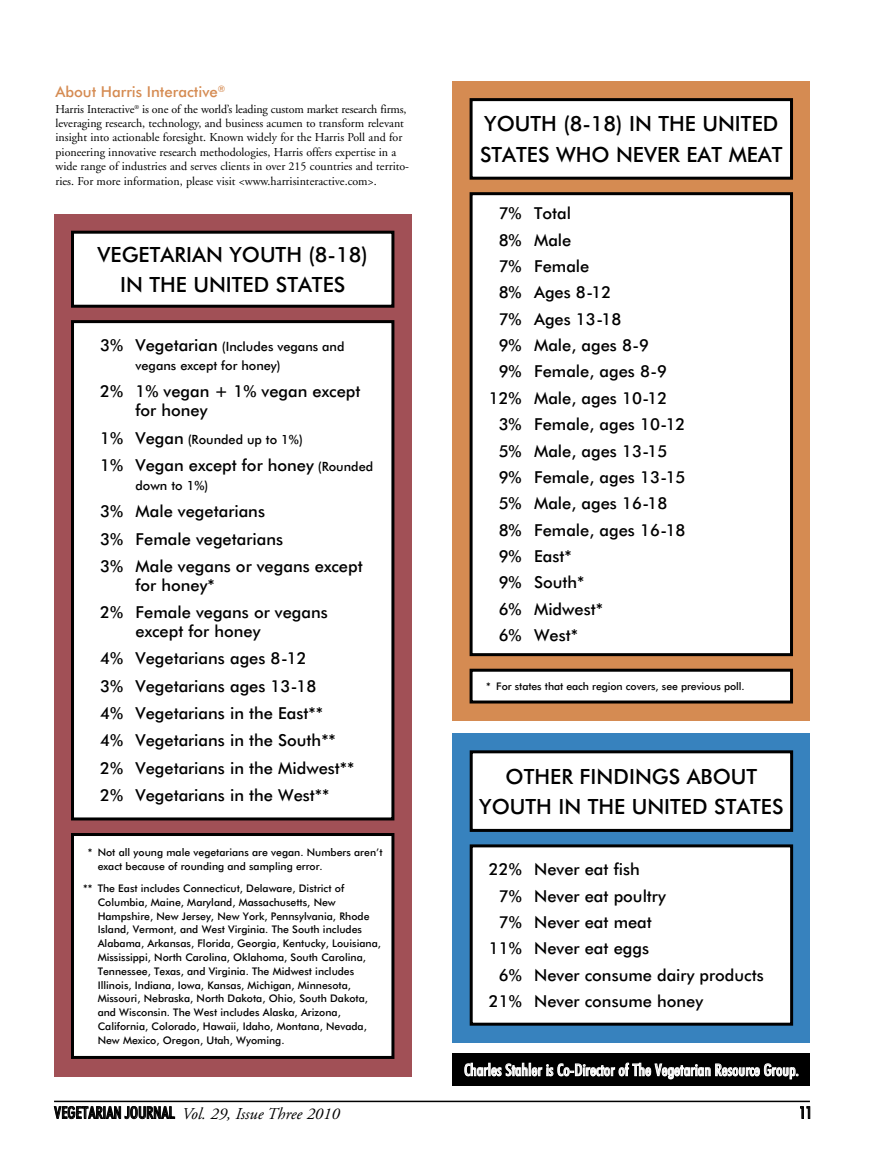
<style>
.page{position:relative;width:891px;height:1175px;background:#fff}
.page>*{position:absolute;margin:0;border:0;box-sizing:border-box;transform-origin:0 0}
.t1{font:21px/30.2px "Futuri Regular SWFTE";color:#000;text-align:center}
.t2{font:16.5px/27.5px "Futuri Regular SWFTE";color:#000}
.t3{font:16.5px "Futuri Condensed Regular SWFTE";letter-spacing:.005em;color:#fff}
.t4{font:italic 16.5px "Adobe Garamond";color:#000}
.t5{font:16.5px "Futuri Condensed Regular SWFTE";color:#000}
.t6{font:15px "Futuri Regular SWFTE";color:#d58b52}
.t7{font:12.75px/18.8px "Futuri Regular SWFTE";color:#000}
.t8{font:12px/14.4px "Adobe Garamond";color:#000}
.t9{font:10.5px/13.8px "Futuri Regular SWFTE";color:#000}
.s1{font-size:16.5px}
.s2{font-size:12.75px}
.s3{font-family:"Futuri Condensed Regular SWFTE";font-style:normal}
</style>
<div class="page">
<hr style="left:54px;top:1100px;width:756px;height:2px;background:#000">
<div style="left:453px;top:81px;width:357px;height:639px;background:#d58b52"></div>
<div style="left:471px;top:100px;width:321px;height:78px;background:#fff"></div>
<div style="left:470px;top:98px;width:323px;height:82px;border:3px solid #000"></div>
<div style="left:471px;top:194px;width:321px;height:460px;background:#fff"></div>
<div style="left:470px;top:192px;width:323px;height:464px;border:3px solid #000"></div>
<div style="left:54px;top:214px;width:357px;height:862px;background:#a15056"></div>
<div style="left:73px;top:232px;width:320px;height:74px;background:#fff"></div>
<div style="left:71px;top:231px;width:323px;height:77px;border:3px solid #000"></div>
<div style="left:73px;top:321px;width:320px;height:498px;background:#fff"></div>
<div style="left:71px;top:320px;width:323px;height:500px;border:3px solid #000"></div>
<div style="left:72px;top:834px;width:321px;height:223px;background:#fff"></div>
<div style="left:71px;top:833px;width:323px;height:226px;border:3px solid #000"></div>
<div style="left:471px;top:670px;width:321px;height:32px;background:#fff"></div>
<div style="left:470px;top:668px;width:323px;height:35px;border:3px solid #000"></div>
<div style="left:453px;top:733px;width:357px;height:309px;background:#3782be"></div>
<div style="left:471px;top:752px;width:321px;height:78px;background:#fff"></div>
<div style="left:470px;top:750px;width:323px;height:82px;border:3px solid #000"></div>
<div style="left:471px;top:846px;width:321px;height:178px;background:#fff"></div>
<div style="left:470px;top:844px;width:323px;height:181px;border:3px solid #000"></div>
<div style="left:452px;top:1053px;width:358px;height:33px;background:#000"></div>
<h3 class="t6" style="left:56px;top:82px;width:171px">About Harris Interactive<sup>®</sup></h3>
<p class="t8" style="left:56px;top:103px;width:355px">Harris Interactive<sup>®</sup> is one of the world’s leading custom market research firms, leveraging research, technology, and business acumen to transform relevant insight into actionable foresight. Known widely for the Harris Poll and for pioneering innovative research methodologies, Harris offers expertise in a wide range of industries and serves clients in over 215 countries and territo&shy;ries. For more information, please visit &lt;www.harrisinteractive.com&gt;.</p>
<h1 class="t1" style="left:98px;top:239px;width:272px">VEGETARIAN YOUTH (8-18)<br>IN THE UNITED STATES</h1>
<p class="t7" style="left:136px;top:337px;width:211px;text-indent:-35px"><span class="s1">3% Vegetarian</span> (Includes vegans and vegans except for honey)</p>
<h2 class="t2" style="left:136px;top:382px;width:227px;line-height:18.8px;text-indent:-35px">2% 1% vegan + 1% vegan except for honey</h2>
<p class="t7" style="left:100px;top:429px;width:204px"><span class="s1">1% Vegan</span> (Rounded up to 1%)</p>
<h2 class="t2" style="left:100px;top:451px;width:275px">1% Vegan except for honey <span class="s2">(Rounded</span></h2>
<p class="t7" style="left:136px;top:476px;width:74px">down to 1%)</p>
<h2 class="t2" style="left:100px;top:497px;width:264px">3% Male vegetarians<br>3% Female vegetarians<br>3% Male vegans or vegans except</h2>
<h2 class="t2" style="left:100px;top:571px;width:229px;text-indent:35px">for honey*<br>2% Female vegans or vegans</h2>
<h2 class="t2" style="left:100px;top:617px;width:256px;text-indent:35px">except for honey<br>4% Vegetarians ages 8-12<br>3% Vegetarians ages 13-18<br>4% Vegetarians in the East**<br>4% Vegetarians in the South**<br>2% Vegetarians in the Midwest**<br>2% Vegetarians in the West**</h2>
<p class="t9" style="left:98px;top:845px;width:286px;text-indent:-10px">* Not all young male vegetarians are vegan. Numbers aren’t exact because of rounding and sampling error.</p>
<p class="t9" style="left:98px;top:881px;width:285px;text-indent:-15px">** The East includes Connecticut, Delaware, District of Columbia, Maine, Maryland, Massachusetts, New Hampshire, New Jersey, New York, Pennsylvania, Rhode Island, Vermont, and West Virginia. The South includes Alabama, Arkansas, Florida, Georgia, Kentucky, Louisiana, Mississippi, North Carolina, Oklahoma, South Carolina, Tennessee, Texas, and Virginia. The Midwest includes Illinois, Indiana, Iowa, Kansas, Michigan, Minnesota, Missouri, Nebraska, North Dakota, Ohio, South Dakota, and Wisconsin. The West includes Alaska, Arizona, California, Colorado, Hawaii, Idaho, Montana, Nevada, New Mexico, Oregon, Utah, Wyoming.</p>
<h1 class="t1" style="left:480px;top:109px;width:304px;text-align:left">YOUTH (8-18) IN THE UNITED<br>STATES WHO NEVER EAT MEAT</h1>
<h2 class="t2" style="left:499px;top:200px;width:74px">7% Total</h2>
<h2 class="t2" style="left:499px;top:226px;width:74px">8% Male</h2>
<h2 class="t2" style="left:499px;top:252px;width:92px">7% Female</h2>
<h2 class="t2" style="left:499px;top:279px;width:114px">8% Ages 8-12</h2>
<h2 class="t2" style="left:499px;top:305px;width:124px">7% Ages 13-18</h2>
<h2 class="t2" style="left:499px;top:331px;width:152px">9% Male, ages 8-9</h2>
<h2 class="t2" style="left:499px;top:358px;width:170px">9% Female, ages 8-9</h2>
<h2 class="t2" style="left:489px;top:384px;width:180px">12% Male, ages 10-12</h2>
<h2 class="t2" style="left:499px;top:410px;width:188px">3% Female, ages 10-12</h2>
<h2 class="t2" style="left:499px;top:437px;width:170px">5% Male, ages 13-15</h2>
<h2 class="t2" style="left:499px;top:463px;width:188px">9% Female, ages 13-15</h2>
<h2 class="t2" style="left:499px;top:489px;width:170px">5% Male, ages 16-18</h2>
<h2 class="t2" style="left:499px;top:516px;width:188px">8% Female, ages 16-18</h2>
<h2 class="t2" style="left:499px;top:542px;width:75px">9% East*</h2>
<h2 class="t2" style="left:499px;top:568px;width:87px">9% South*</h2>
<h2 class="t2" style="left:499px;top:595px;width:106px">6% Midwest*</h2>
<h2 class="t2" style="left:499px;top:621px;width:81px">6% West*</h2>
<p class="t9" style="left:486px;top:679px;width:260px">* For states that each region covers, see previous poll.</p>
<h1 class="t1" style="left:479px;top:761px;width:306px">OTHER FINDINGS ABOUT<br>YOUTH IN THE UNITED STATES</h1>
<h2 class="t2" style="left:489px;top:855px;width:152px">22% Never eat fish</h2>
<h2 class="t2" style="left:499px;top:881px;width:169px">7% Never eat poultry</h2>
<h2 class="t2" style="left:499px;top:908px;width:155px">7% Never eat meat</h2>
<h2 class="t2" style="left:489px;top:934px;width:162px">11% Never eat eggs</h2>
<h2 class="t2" style="left:499px;top:960px;width:266px">6% Never consume dairy products</h2>
<h2 class="t2" style="left:489px;top:987px;width:216px">21% Never consume honey</h2>
<h2 class="t3" style="left:464px;top:1059px;width:336px">Charles Stahler is Co-Director of The Vegetarian Resource Group.</h2>
<h2 class="t4" style="left:54px;top:1107px;width:287px"><span class="s3">VEGETARIAN JOURNAL</span> Vol. 29, Issue Three 2010</h2>
<h2 class="t5" style="left:799px;top:1102px;width:14px">11</h2>
</div>
